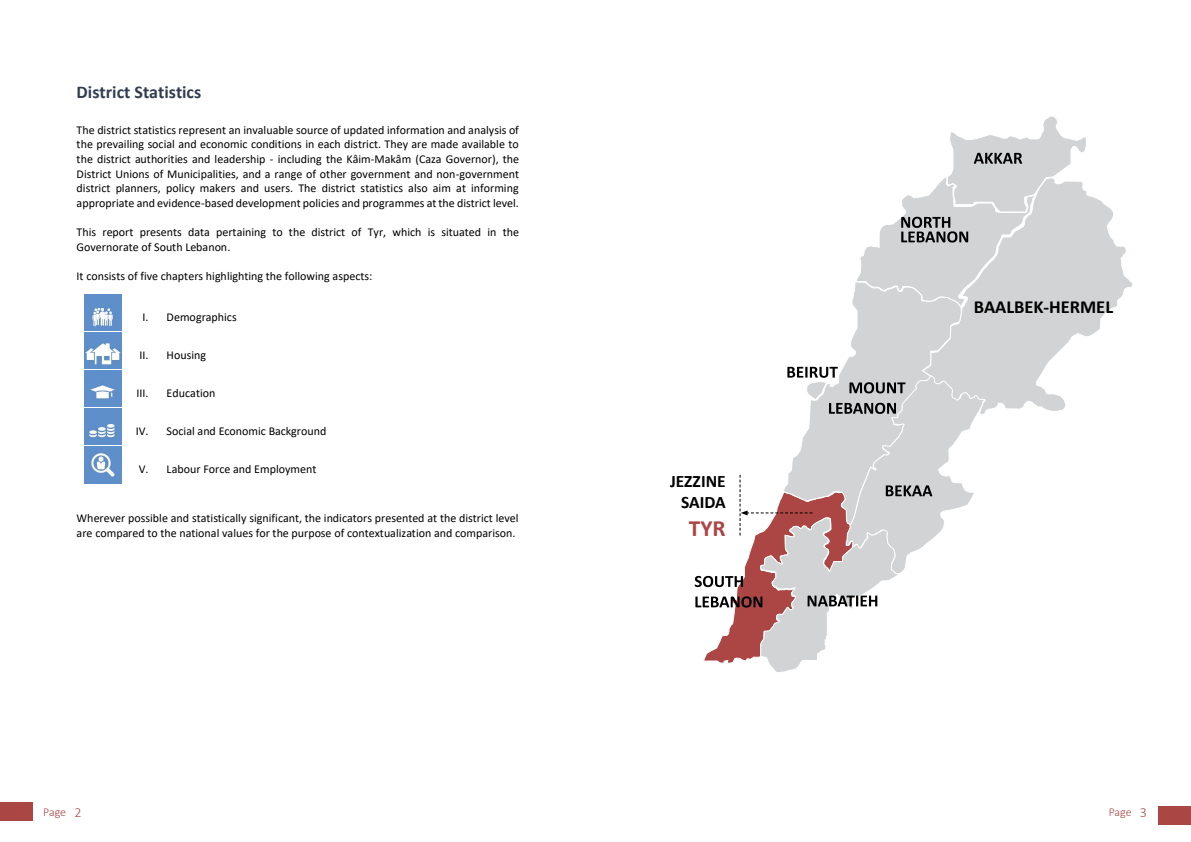
<style>
.page{position:relative;width:1191px;height:842px;background:#fff}
.page>*{position:absolute;margin:0;border:0;box-sizing:border-box;transform-origin:0 0}
.t1{font:700 23.3px "Calibri";color:#ab4644}
.t2{font:700 18.5px "Calibri";color:#000}
.t3{font:700 18px "Calibri";color:#323e4f}
.t4{font:700 17.5px/21px "Calibri";color:#000;text-align:right}
.t5{font:12px/14.6px "Calibri";color:#000}
.t6{font:300 12px "Calibri";letter-spacing:-.005em;color:#aa4644}
.s1{font-size:14px}
</style>
<div class="page">
<div style="left:0;top:802px;width:33px;height:19px;background:#aa4644"></div>
<div style="left:1158px;top:806px;width:33px;height:19px;background:#aa4644"></div>
<img style="left:85px;top:294px;width:36px;height:36px">
<img style="left:85px;top:332px;width:36px;height:36px">
<img style="left:85px;top:370px;width:36px;height:75px">
<img style="left:85px;top:447px;width:36px;height:36px">
<svg style="left:961px;top:194px;width:172px;height:217px"></svg>
<svg style="left:787px;top:296px;width:174px;height:71px;fill:#d1d3d4"></svg>
<svg style="left:854px;top:116px;width:232px;height:192px"></svg>
<svg style="left:695px;top:367px;width:290px;height:305px"></svg>
<h3 class="t3" style="left:77px;top:79px;width:126px">District Statistics</h3>
<p class="t5" style="left:77px;top:122px;width:444px;text-align:justify">The district statistics represent an invaluable source of updated information and analysis of the prevailing social and economic conditions in each district. They are made available to the district authorities and leadership - including the Kâim-Makâm (Caza Governor), the District Unions of Municipalities, and a range of other government and non-government district planners, policy makers and users. The district statistics also aim at informing appropriate and evidence-based development policies and programmes at the district level.</p>
<p class="t5" style="left:77px;top:225px;width:444px">This report presents data pertaining to the district of Tyr, which is situated in the<br>Governorate of South Lebanon.</p>
<p class="t5" style="left:77px;top:269px;width:297px">It consists of five chapters highlighting the following aspects:</p>
<p class="t5" style="left:143px;top:309px;width:96px">I. Demographics</p>
<p class="t5" style="left:139px;top:348px;width:68px">II. Housing</p>
<p class="t5" style="left:136px;top:386px;width:14px">III.</p>
<p class="t5" style="left:167px;top:386px;width:50px">Education</p>
<p class="t5" style="left:136px;top:424px;width:192px">IV. Social and Economic Background</p>
<p class="t5" style="left:139px;top:462px;width:179px">V. Labour Force and Employment</p>
<p class="t5" style="left:77px;top:510px;width:443px">Wherever possible and statistically significant, the indicators presented at the district level are compared to the national values for the purpose of contextualization and comparison.</p>
<h3 class="t4" style="left:670px;top:470px;width:57px">JEZZINE<br>SAIDA</h3>
<h1 class="t1" style="left:689px;top:511px;width:38px">TYR</h1>
<h2 class="t2" style="left:973px;top:294px;width:141px">BAALBEK-HERMEL</h2>
<p class="t6" style="left:43px;top:804px;width:40px">Page <span class="s1">2</span></p>
<p class="t6" style="left:1108px;top:804px;width:40px">Page <span class="s1">3</span></p>
</div>
